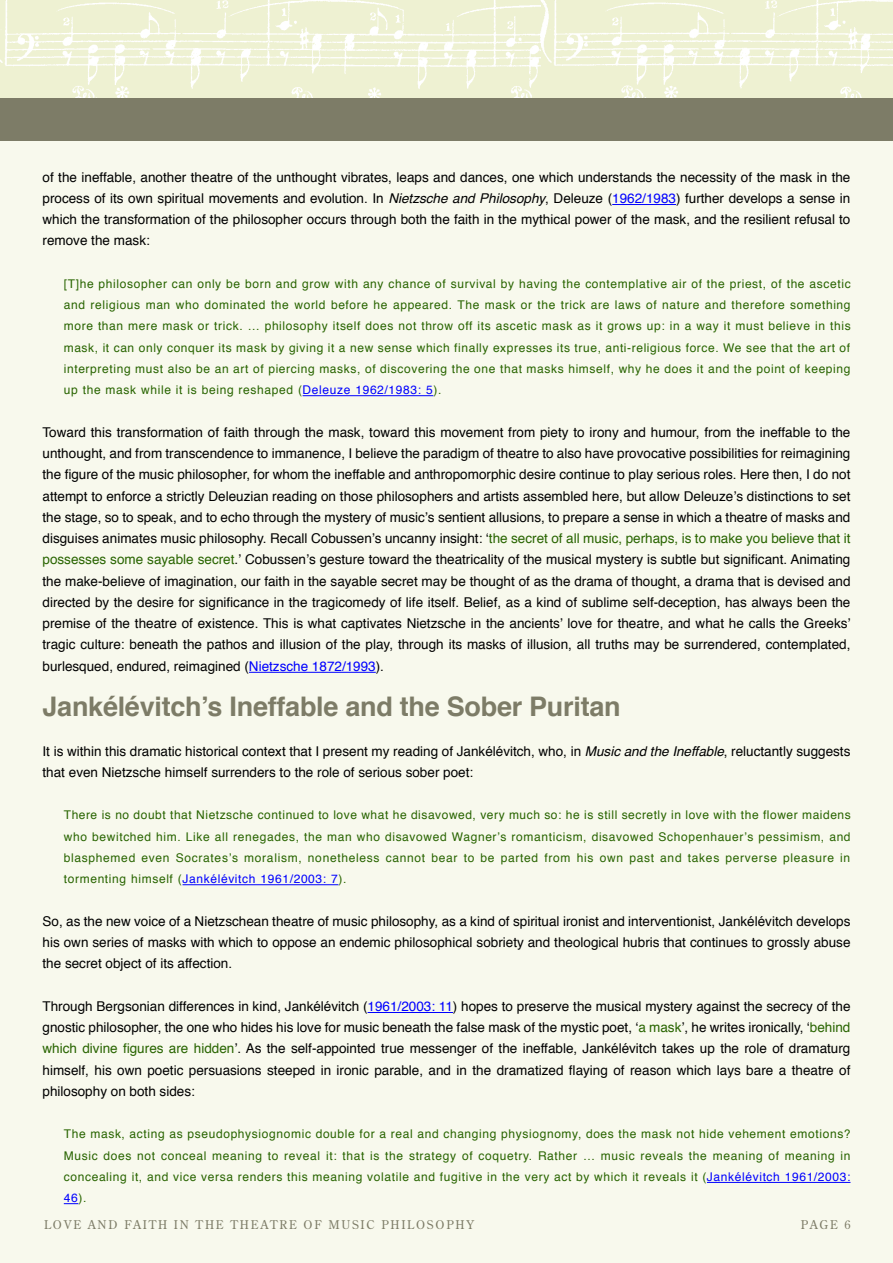
<style>
.page{position:relative;width:893px;height:1263px;background:#f8f9ed}
.page>*{position:absolute;margin:0;border:0;box-sizing:border-box;transform-origin:0 0}
.Sub-Heading_Text{font:700 27px "Helvetica";letter-spacing:-.01em;color:#7d7c67}
.Body_Copy__JMRO{font:13.5px/21.3px "Helvetica";color:#000;text-align:justify}
.Quote_Para_Text{font:12px/21.3px "Helvetica";letter-spacing:.055em;color:#286400;text-align:justify}
.t1{font:12px "Century Old Style Std";letter-spacing:.15em;color:#7d7c67}
.s1{font-style:italic}
.s2{color:#00f}
.s3{color:#286400}
</style>
<div class="page">
<img style="left:0;top:0;width:505px;height:98px">
<img style="left:505px;top:0;width:388px;height:98px">
<div style="left:0;top:98px;width:893px;height:43px;background:#7d7c67"></div>
<hr style="left:612px;top:204px;width:64px;height:1px;background:#00f">
<hr style="left:303px;top:395px;width:130px;height:1px;background:#00f">
<hr style="left:249px;top:672px;width:127px;height:1px;background:#00f">
<hr style="left:183px;top:884px;width:155px;height:1px;background:#00f">
<hr style="left:368px;top:1012px;width:85px;height:1px;background:#00f">
<hr style="left:707px;top:1182px;width:143px;height:1px;background:#00f">
<svg style="left:64px;top:1203px;width:14px;height:1px"></svg>
<p class="Body_Copy__JMRO" style="left:43px;top:167px;width:809px">of the ineffable, another theatre of the unthought vibrates, leaps and dances, one which understands the necessity of the mask in the process of its own spiritual movements and evolution. In <span class="s1">Nietzsche and Philosophy</span>, Deleuze (<span class="s2">1962/1983</span>) further develops a sense in which the transformation of the philosopher occurs through both the faith in the mythical power of the mask, and the resilient refusal to remove the mask:</p>
<p class="Quote_Para_Text" style="left:64px;top:273px;width:788px">[T]he philosopher can only be born and grow with any chance of survival by having the contemplative air of the priest, of the ascetic and religious man who dominated the world before he appeared. The mask or the trick are laws of nature and therefore something more than mere mask or trick. … philosophy itself does not throw off its ascetic mask as it grows up: in a way it must believe in this mask, it can only conquer its mask by giving it a new sense which finally expresses its true, anti-religious force. We see that the art of interpreting must also be an art of piercing masks, of discovering the one that masks himself, why he does it and the point of keeping up the mask while it is being reshaped (<span class="s2">Deleuze 1962/1983: 5</span>).</p>
<p class="Body_Copy__JMRO" style="left:43px;top:422px;width:809px">Toward this transformation of faith through the mask, toward this movement from piety to irony and humour, from the ineffable to the unthought, and from transcendence to immanence, I believe the paradigm of theatre to also have provocative possibilities for reimagining the figure of the music philosopher, for whom the ineffable and anthropomorphic desire continue to play serious roles. Here then, I do not attempt to enforce a strictly Deleuzian reading on those philosophers and artists assembled here, but allow Deleuze’s distinctions to set the stage, so to speak, and to echo through the mystery of music’s sentient allusions, to prepare a sense in which a theatre of masks and disguises animates music philosophy. Recall Cobussen’s uncanny insight: ‘<span class="s3">the secret of all music, perhaps, is to make you believe that it possesses some sayable secret</span>.’ Cobussen’s gesture toward the theatricality of the musical mystery is subtle but significant. Animating the make-believe of imagination, our faith in the sayable secret may be thought of as the drama of thought, a drama that is devised and directed by the desire for significance in the tragicomedy of life itself. Belief, as a kind of sublime self-deception, has always been the premise of the theatre of existence. This is what captivates Nietzsche in the ancients’ love for theatre, and what he calls the Greeks’ tragic culture: beneath the pathos and illusion of the play, through its masks of illusion, all truths may be surrendered, contemplated, burlesqued, endured, reimagined (<span class="s2">Nietzsche 1872/1993</span>).</p>
<p class="Sub-Heading_Text" style="left:43px;top:684px;width:580px">Jankélévitch’s Ineffable and the Sober Puritan</p>
<p class="Body_Copy__JMRO" style="left:43px;top:741px;width:809px">It is within this dramatic historical context that I present my reading of Jankélévitch, who, in <span class="s1">Music and the Ineffable</span>, reluctantly suggests that even Nietzsche himself surrenders to the role of serious sober poet:</p>
<p class="Quote_Para_Text" style="left:64px;top:805px;width:788px">There is no doubt that Nietzsche continued to love what he disavowed, very much so: he is still secretly in love with the flower maidens who bewitched him. Like all renegades, the man who disavowed Wagner’s romanticism, disavowed Schopenhauer’s pessimism, and blasphemed even Socrates’s moralism, nonetheless cannot bear to be parted from his own past and takes perverse pleasure in tormenting himself (<span class="s2">Jankélévitch 1961/2003: 7</span>).</p>
<p class="Body_Copy__JMRO" style="left:43px;top:911px;width:809px">So, as the new voice of a Nietzschean theatre of music philosophy, as a kind of spiritual ironist and interventionist, Jankélévitch develops his own series of masks with which to oppose an endemic philosophical sobriety and theological hubris that continues to grossly abuse the secret object of its affection.</p>
<p class="Body_Copy__JMRO" style="left:43px;top:996px;width:809px">Through Bergsonian differences in kind, Jankélévitch (<span class="s2">1961/2003: 11</span>) hopes to preserve the musical mystery against the secrecy of the gnostic philosopher, the one who hides his love for music beneath the false mask of the mystic poet, ‘<span class="s3">a mask</span>’, he writes ironically, ‘<span class="s3">behind which divine figures are hidden</span>’. As the self-appointed true messenger of the ineffable, Jankélévitch takes up the role of dramaturg himself, his own poetic persuasions steeped in ironic parable, and in the dramatized flaying of reason which lays bare a theatre of philosophy on both sides:</p>
<p class="Quote_Para_Text" style="left:64px;top:1124px;width:788px">The mask, acting as pseudophysiognomic double for a real and changing physiognomy, does the mask not hide vehement emotions?<br>Music does not conceal meaning to reveal it: that is the strategy of coquetry. Rather … music reveals the meaning of meaning in concealing it, and vice versa renders this meaning volatile and fugitive in the very act by which it reveals it (<span class="s2">Jankélévitch 1961/2003:<br>46</span>).</p>
<p class="t1" style="left:44px;top:1217px;width:431px">LOVE AND FAITH IN THE THEATRE OF MUSIC PHILOSOPHY</p>
<p class="t1" style="left:801px;top:1217px;width:51px">PAGE 6</p>
</div>
